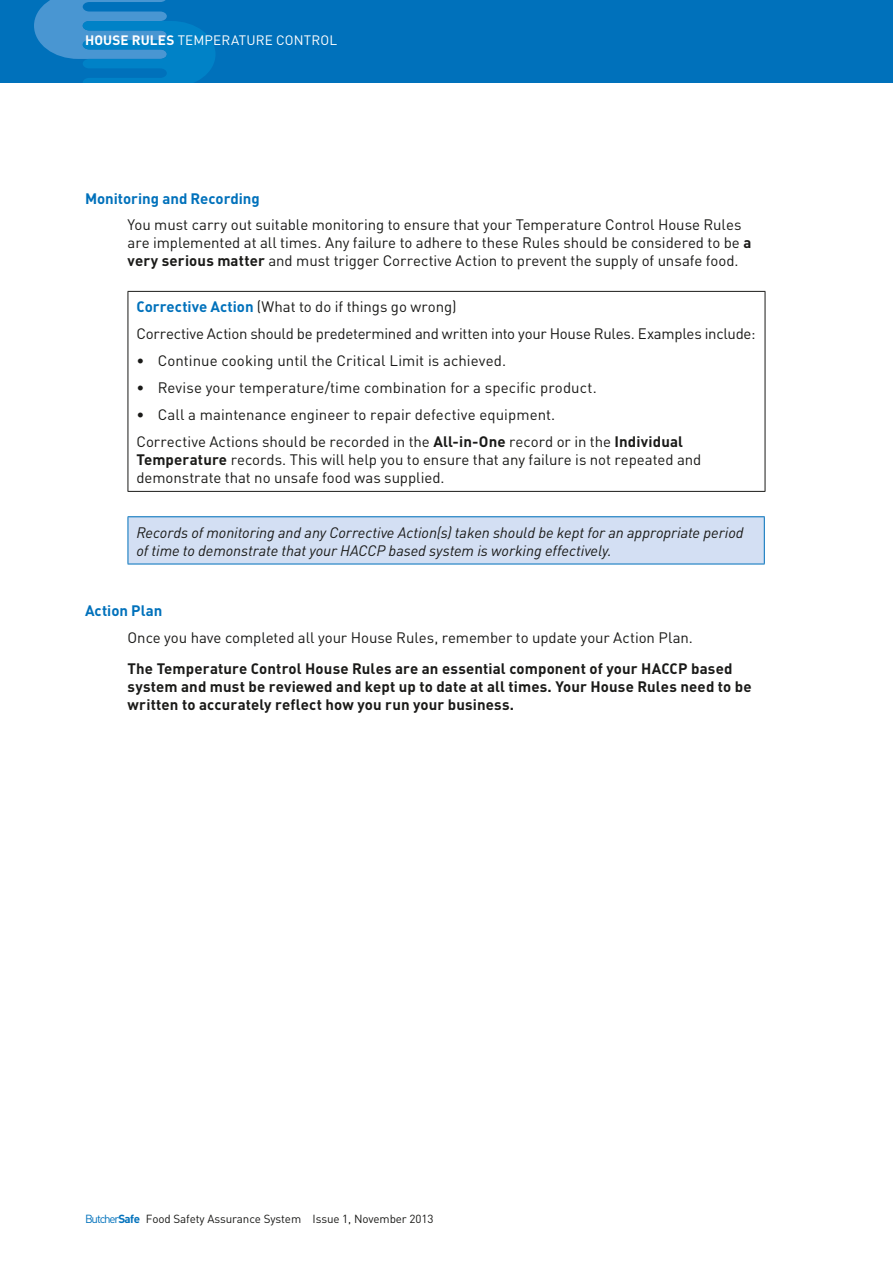
<style>
.page{position:relative;width:893px;height:1263px;background:#fff}
.page>*{position:absolute;margin:0;border:0;box-sizing:border-box;transform-origin:0 0}
.Box_Text{font:15px/18px "DIN";color:#1a1a18}
.t1{font:700 15px/18px "DIN";letter-spacing:.01em;color:#1a1a18}
.Box_Text-2{font:italic 15px/18px "DIN";letter-spacing:-.005em;color:#1a1a18}
.Box_Text-3{font:15px "DIN";letter-spacing:-.02em;color:#1a1a18}
.Heading_4_BLUE{font:15px "DIN";letter-spacing:-.005em;color:#1a1a18}
.Heading_4_BLUE-2{font:700 15px "DIN";color:#0071bb}
.Running_Header{font:13.5px "DIN";letter-spacing:.01em;color:#fff}
.t2{font:11.7px "DIN";letter-spacing:-.01em;color:#1a1a18}
.s1{font-weight:700}
.s2{font-weight:700;color:#0071bb}
.s3{color:#0071bb}
</style>
<div class="page">
<hr style="left:128px;top:291px;width:637px;height:1px;background:#1a1a18">
<hr style="left:128px;top:292px;width:1px;height:199px;background:#1a1a18">
<hr style="left:765px;top:292px;width:1px;height:199px;background:#1a1a18">
<hr style="left:128px;top:491px;width:637px;height:1px;background:#1a1a18">
<div style="left:128px;top:517px;width:636px;height:47px;background:#d3dff3"></div>
<hr style="left:128px;top:516px;width:637px;height:1px;background:#0071bb">
<hr style="left:128px;top:517px;width:1px;height:47px;background:#0071bb">
<hr style="left:764px;top:517px;width:1px;height:47px;background:#0071bb">
<hr style="left:128px;top:564px;width:637px;height:1px;background:#0071bb">
<div style="left:0;top:0;width:893px;height:83px;background:#0071bb"></div>
<svg style="left:34px;top:0;width:181px;height:83px"></svg>
<p class="Running_Header" style="left:85px;top:32px;width:254px"><span class="s1">HOUSE RULES</span> TEMPERATURE CONTROL</p>
<p class="Heading_4_BLUE-2" style="left:85px;top:189px;width:176px">Monitoring and Recording</p>
<p class="Box_Text" style="left:128px;top:215px;width:625px">You must carry out suitable monitoring to ensure that your Temperature Control House Rules are implemented at all times. Any failure to adhere to these Rules should be considered to be <span class="s1">a very serious matter</span> and must trigger Corrective Action to prevent the supply of unsafe food.</p>
<p class="Heading_4_BLUE" style="left:136px;top:297px;width:322px"><span class="s2">Corrective Action</span> (What to do if things go wrong)</p>
<p class="Box_Text-3" style="left:136px;top:324px;width:621px">Corrective Action should be predetermined and written into your House Rules. Examples include:</p>
<p class="Box_Text" style="left:136px;top:351px;width:371px">• Continue cooking until the Critical Limit is achieved.</p>
<p class="Box_Text" style="left:136px;top:378px;width:462px">• Revise your temperature/time combination for a specific product.</p>
<p class="Box_Text" style="left:136px;top:405px;width:420px">• Call a maintenance engineer to repair defective equipment.</p>
<p class="Box_Text" style="left:136px;top:432px;width:566px">Corrective Actions should be recorded in the <span class="s1">All-in-One</span> record or in the <span class="s1">Individual<br>Temperature</span> records. This will help you to ensure that any failure is not repeated and demonstrate that no unsafe food was supplied.</p>
<p class="Box_Text-2" style="left:136px;top:523px;width:609px">Records of monitoring and any Corrective Action(s) taken should be kept for an appropriate period of time to demonstrate that your HACCP based system is working effectively.</p>
<p class="Heading_4_BLUE-2" style="left:85px;top:601px;width:79px">Action Plan</p>
<p class="Box_Text" style="left:128px;top:628px;width:567px">Once you have completed all your House Rules, remember to update your Action Plan.</p>
<p class="t1" style="left:128px;top:659px;width:626px">The Temperature Control House Rules are an essential component of your HACCP based system and must be reviewed and kept up to date at all times. Your House Rules need to be written to accurately reflect how you run your business.</p>
<p class="t2" style="left:85px;top:1211px;width:350px"><span class="s3">Butcher</span><span class="s2">Safe</span> Food Safety Assurance System Issue 1, November 2013</p>
</div>
